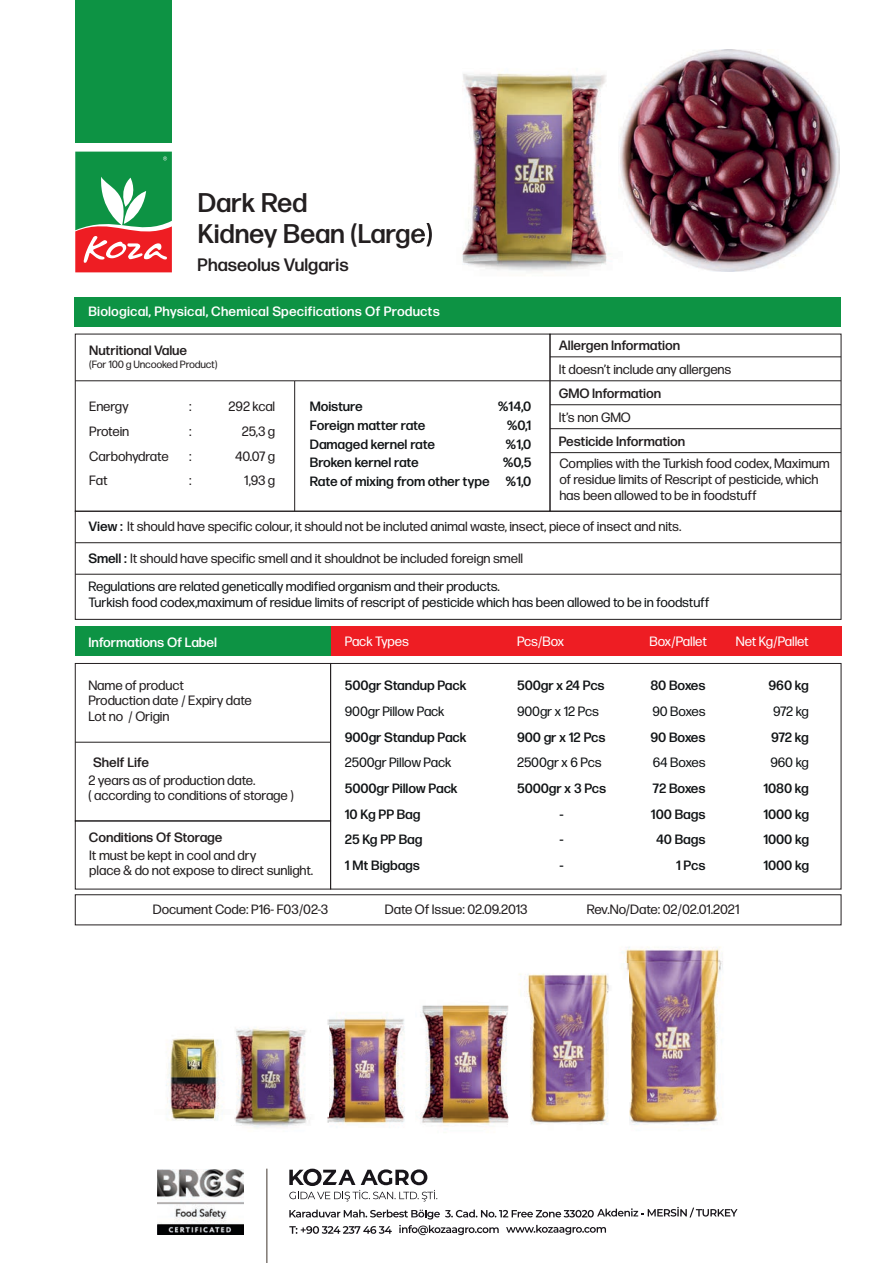
<style>
.page{position:relative;width:893px;height:1263px;background:#fff}
.page>*{position:absolute;margin:0;border:0;box-sizing:border-box;transform-origin:0 0}
.t1{font:500 27px/30.8px "Forma DJR Banner";letter-spacing:.04em;color:#231f20}
.t2{font:500 18px "Forma DJR Banner";letter-spacing:.04em;color:#231f20}
.t3{font:13.5px/15.8px "Forma DJR Banner";letter-spacing:.04em;color:#231f20}
.t4{font:500 13.5px/25.8px "Forma DJR Banner";letter-spacing:.04em;color:#111416;text-align:right}
.t5{font:13.5px/15.8px "Forma DJR Banner";letter-spacing:.04em;color:#111416}
.t6{font:500 13.5px "Forma DJR Banner";letter-spacing:.04em;color:#231f20}
.t7{font:500 13.5px "Forma DJR Banner";letter-spacing:.06em;color:#fff}
.t8{font:13.5px "Forma DJR Banner";letter-spacing:.035em;color:#fff}
.t9{font:500 13.5px "Forma DJR Banner";letter-spacing:.04em;color:#fff}
.t10{font:10.5px "Forma DJR Banner";letter-spacing:.04em;color:#231f20}
.s1{font-weight:500;color:#111416}
</style>
<div class="page">
<img style="left:652px;top:50px;width:187px;height:221px">
<div style="left:75px;top:626px;width:256px;height:30px;background:#0d9344"></div>
<div style="left:331px;top:626px;width:510px;height:30px;background:#ee1d23"></div>
<div style="left:75px;top:297px;width:766px;height:30px;background:#0d9344"></div>
<img style="left:234px;top:1027px;width:73px;height:101px">
<img style="left:462px;top:73px;width:190px;height:198px">
<img style="left:417px;top:223px;width:15px;height:24px">
<img style="left:327px;top:1017px;width:78px;height:107px">
<img style="left:420px;top:1004px;width:88px;height:122px">
<img style="left:166px;top:1038px;width:56px;height:83px">
<img style="left:519px;top:973px;width:67px;height:152px">
<img style="left:586px;top:947px;width:137px;height:178px">
<div style="left:75px;top:334px;width:475px;height:178px;border:1px solid #231f20"></div>
<div style="left:75px;top:511px;width:766px;height:109px;border:1px solid #231f20"></div>
<div style="left:75px;top:894px;width:766px;height:31px;border:1px solid #231f20"></div>
<hr style="left:75px;top:380px;width:220px;height:1px;background:#231f20">
<hr style="left:295px;top:380px;width:255px;height:1px;background:#231f20">
<div style="left:550px;top:334px;width:291px;height:178px;border:1px solid #231f20"></div>
<hr style="left:550px;top:356px;width:291px;height:1px;background:#231f20">
<hr style="left:550px;top:380px;width:291px;height:1px;background:#231f20">
<hr style="left:550px;top:404px;width:291px;height:1px;background:#231f20">
<hr style="left:294px;top:381px;width:1px;height:130px;background:#231f20">
<hr style="left:75px;top:742px;width:255px;height:1px;background:#231f20">
<hr style="left:550px;top:428px;width:291px;height:1px;background:#231f20">
<hr style="left:550px;top:452px;width:291px;height:1px;background:#231f20">
<hr style="left:75px;top:542px;width:766px;height:1px;background:#231f20">
<hr style="left:75px;top:574px;width:766px;height:1px;background:#231f20">
<div style="left:330px;top:663px;width:511px;height:226px;border:1px solid #231f20"></div>
<div style="left:75px;top:663px;width:256px;height:158px;border:1px solid #231f20"></div>
<svg style="left:75px;top:152px;width:97px;height:120px;background:#7b825a"></svg>
<div style="left:75px;top:0;width:97px;height:143px;background:#0d9344"></div>
<svg style="left:289px;top:1207px;width:448px;height:12px"></svg>
<svg style="left:506px;top:1225px;width:100px;height:10px"></svg>
<svg style="left:399px;top:1225px;width:100px;height:10px"></svg>
<svg style="left:289px;top:1226px;width:103px;height:8px"></svg>
<svg style="left:289px;top:1168px;width:148px;height:33px"></svg>
<hr style="left:266px;top:1168px;width:1px;height:95px;background:#40352e">
<img style="left:157px;top:1170px;width:86px;height:64px">
<h1 class="t1" style="left:198px;top:187px;width:235px">Dark Red<br>Kidney Bean (Large)</h1>
<h2 class="t2" style="left:198px;top:254px;width:152px">Phaseolus Vulgaris</h2>
<p class="t7" style="left:89px;top:303px;width:352px">Biological, Physical, Chemical Specifications Of Products</p>
<p class="t6" style="left:90px;top:342px;width:99px">Nutritional Value</p>
<p class="t10" style="left:90px;top:358px;width:129px">(For 100 g Uncooked Product)</p>
<p class="t3" style="left:90px;top:398px;width:40px">Energy</p>
<p class="t3" style="left:190px;top:398px;width:3px">:</p>
<p class="t3" style="left:229px;top:398px;width:47px">292 kcal</p>
<p class="t3" style="left:90px;top:423px;width:41px">Protein</p>
<p class="t3" style="left:190px;top:423px;width:3px">:</p>
<p class="t3" style="left:242px;top:423px;width:34px">25,3 g</p>
<p class="t3" style="left:90px;top:448px;width:80px">Carbohydrate</p>
<p class="t3" style="left:190px;top:448px;width:3px">:</p>
<p class="t3" style="left:236px;top:448px;width:41px">40.07 g</p>
<p class="t3" style="left:90px;top:472px;width:19px">Fat</p>
<p class="t3" style="left:190px;top:472px;width:3px">:</p>
<p class="t3" style="left:245px;top:472px;width:32px">1,93 g</p>
<p class="t4" style="left:310px;top:393px;width:54px">Moisture</p>
<p class="t4" style="left:498px;top:393px;width:34px">%14,0</p>
<p class="t4" style="left:310px;top:412px;width:116px">Foreign matter rate</p>
<p class="t4" style="left:507px;top:412px;width:25px">%0,1</p>
<p class="t4" style="left:310px;top:431px;width:126px">Damaged kernel rate</p>
<p class="t4" style="left:506px;top:431px;width:27px">%1,0</p>
<p class="t4" style="left:310px;top:449px;width:110px">Broken kernel rate</p>
<p class="t4" style="left:310px;top:453px;width:222px;line-height:18.8px">%0,5<br>Rate of mixing from other type %1,0</p>
<p class="t6" style="left:559px;top:337px;width:122px">Allergen Information</p>
<p class="t6" style="left:559px;top:385px;width:103px">GMO Information</p>
<p class="t6" style="left:559px;top:433px;width:127px">Pesticide Information</p>
<p class="t3" style="left:559px;top:361px;width:174px">It doesn’t include any allergens</p>
<p class="t3" style="left:559px;top:409px;width:73px">It’s non GMO</p>
<p class="t3" style="left:560px;top:455px;width:271px">Complies with the Turkish food codex, Maximum of residue limits of Rescript of pesticide, which has been allowed to be in foodstuff</p>
<p class="t3" style="left:89px;top:519px;width:594px"><span class="s1">View :</span> It should have specific colour, it should not be incluted animal waste, insect, piece of insect and nits.</p>
<p class="t3" style="left:89px;top:550px;width:436px"><span class="s1">Smell :</span> It should have specific smell and it shouldnot be included foreign smell</p>
<p class="t5" style="left:89px;top:578px;width:622px">Regulations are related genetically modified organism and their products.<br>Turkish food codex,maximum of residue limits of rescript of pesticide which has been allowed to be in foodstuff</p>
<p class="t9" style="left:89px;top:634px;width:129px">Informations Of Label</p>
<p class="t8" style="left:345px;top:633px;width:65px">Pack Types</p>
<p class="t8" style="left:517px;top:633px;width:48px">Pcs/Box</p>
<p class="t8" style="left:650px;top:633px;width:58px">Box/Pallet</p>
<p class="t8" style="left:736px;top:633px;width:74px">Net Kg/Pallet</p>
<p class="t3" style="left:89px;top:677px;width:164px">Name of product<br>Production date / Expiry date<br>Lot no / Origin</p>
<p class="t4" style="left:345px;top:672px;width:123px">500gr Standup Pack</p>
<p class="t4" style="left:517px;top:672px;width:89px">500gr x 24 Pcs</p>
<p class="t4" style="left:651px;top:672px;width:56px">80 Boxes</p>
<p class="t4" style="left:769px;top:672px;width:41px">960 kg</p>
<p class="t5" style="left:345px;top:703px;width:101px">900gr Pillow Pack</p>
<p class="t5" style="left:517px;top:703px;width:83px">900gr x 12 Pcs</p>
<p class="t5" style="left:653px;top:703px;width:54px">90 Boxes</p>
<p class="t5" style="left:773px;top:703px;width:37px">972 kg</p>
<p class="t4" style="left:345px;top:724px;width:123px">900gr Standup Pack</p>
<p class="t4" style="left:517px;top:724px;width:89px">900 gr x 12 Pcs</p>
<p class="t4" style="left:651px;top:724px;width:56px">90 Boxes</p>
<p class="t4" style="left:771px;top:724px;width:39px">972 kg</p>
<p class="t5" style="left:345px;top:754px;width:107px">2500gr Pillow Pack</p>
<p class="t5" style="left:517px;top:754px;width:85px">2500gr x 6 Pcs</p>
<p class="t5" style="left:653px;top:754px;width:54px">64 Boxes</p>
<p class="t5" style="left:771px;top:754px;width:39px">960 kg</p>
<p class="t4" style="left:345px;top:775px;width:114px">5000gr Pillow Pack</p>
<p class="t4" style="left:517px;top:775px;width:90px">5000gr x 3 Pcs</p>
<p class="t4" style="left:653px;top:775px;width:54px">72 Boxes</p>
<p class="t4" style="left:764px;top:775px;width:46px">1080 kg</p>
<p class="t4" style="left:560px;top:801px;width:5px;text-align:justify">- - -</p>
<p class="t6" style="left:94px;top:754px;width:57px">Shelf Life</p>
<p class="t3" style="left:89px;top:772px;width:206px">2 years as of production date.<br>( according to conditions of storage )</p>
<p class="t4" style="left:345px;top:801px;width:77px">10 Kg PP Bag</p>
<p class="t4" style="left:764px;top:801px;width:47px">1000 kg</p>
<p class="t4" style="left:345px;top:826px;width:79px">25 Kg PP Bag</p>
<p class="t4" style="left:764px;top:826px;width:47px">1000 kg</p>
<p class="t4" style="left:345px;top:852px;width:76px">1 Mt Bigbags</p>
<p class="t4" style="left:764px;top:852px;width:47px">1000 kg</p>
<p class="t4" style="left:651px;top:801px;width:55px">100 Bags<br>40 Bags<br>1 Pcs</p>
<p class="t6" style="left:89px;top:829px;width:134px">Conditions Of Storage</p>
<p class="t3" style="left:90px;top:847px;width:225px">It must be kept in cool and dry<br>place &amp; do not expose to direct sunlight.</p>
<p class="t3" style="left:153px;top:901px;width:176px">Document Code: P16- F03/02-3</p>
<p class="t3" style="left:385px;top:901px;width:144px">Date Of Issue: 02.09.2013</p>
<p class="t3" style="left:587px;top:901px;width:154px">Rev.No/Date: 02/02.01.2021</p>
</div>
